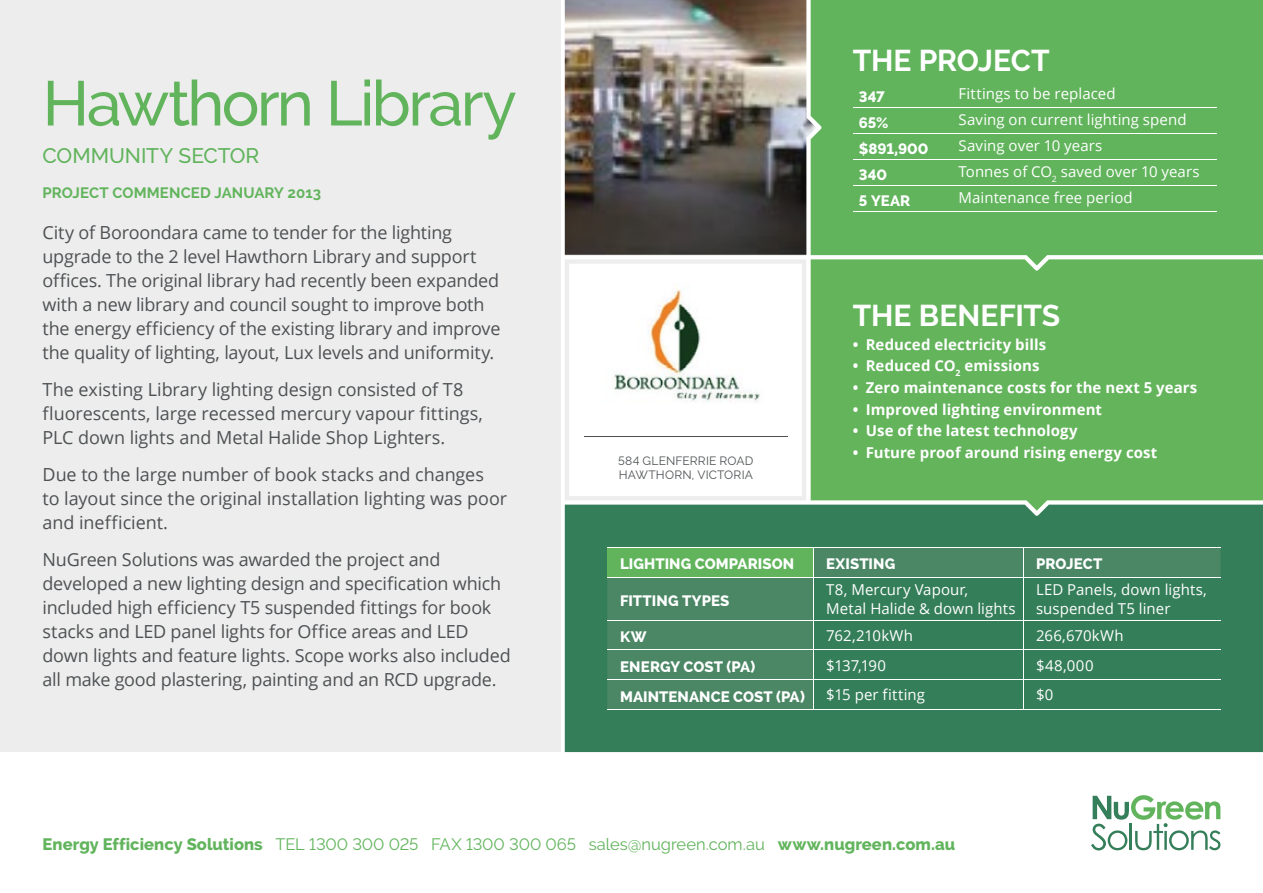
<style>
.page{position:relative;width:1263px;height:893px;background:#fff}
.page>*{position:absolute;margin:0;border:0;box-sizing:border-box;transform-origin:0 0}
.t1{font:500 63px "Raleway";letter-spacing:-.04em;color:#61b45c}
.t2{font:700 30px "Raleway";letter-spacing:-.01em;color:#fff}
.t3{font:500 21px "Raleway";color:#61b45c}
.t4{font:18px/24px "Open Sans";letter-spacing:-.01em;color:#4e5153}
.t5{font:16.5px "Raleway";letter-spacing:-.005em;color:#61b45c}
.t6{font:15px/19.5px "Open Sans";letter-spacing:.005em;color:#fff}
.t7{font:700 15px "Open Sans";letter-spacing:.005em;color:#fff}
.t8{font:800 15px "Raleway";letter-spacing:.005em;color:#fff}
.t9{font:700 15px "Raleway";letter-spacing:.005em;color:#61b45c}
.t10{font:12px/14.4px "Raleway";letter-spacing:.01em;color:#4e5153}
.s1{font-weight:800}
</style>
<div class="page">
<div style="left:565px;top:505px;width:698px;height:247px;background:#347e59"></div>
<div style="left:0;top:0;width:561px;height:752px;background:#ededed"></div>
<img style="left:565px;top:0;width:246px;height:255px">
<svg style="left:565px;top:259px;width:241px;height:241px"></svg>
<div style="left:811px;top:0;width:452px;height:259px;background:#61b45c"></div>
<div style="left:811px;top:259px;width:452px;height:252px;background:#63b45b"></div>
<hr style="left:584px;top:436px;width:204px;height:1px;background:#4e5153">
<svg style="left:607px;top:548px;width:613px;height:161px;fill:#347e59"></svg>
<hr style="left:813px;top:577px;width:210px;height:1px;background:#fff">
<hr style="left:1023px;top:577px;width:197px;height:1px;background:#fff">
<hr style="left:607px;top:620px;width:206px;height:1px;background:#fff">
<hr style="left:813px;top:620px;width:210px;height:1px;background:#fff">
<hr style="left:1023px;top:620px;width:197px;height:1px;background:#fff">
<hr style="left:607px;top:650px;width:206px;height:1px;background:#fff">
<hr style="left:813px;top:650px;width:210px;height:1px;background:#fff">
<hr style="left:1023px;top:650px;width:197px;height:1px;background:#fff">
<hr style="left:607px;top:679px;width:206px;height:1px;background:#fff">
<hr style="left:813px;top:679px;width:210px;height:1px;background:#fff">
<hr style="left:1023px;top:679px;width:197px;height:1px;background:#fff">
<hr style="left:607px;top:709px;width:206px;height:1px;background:#fff">
<hr style="left:813px;top:709px;width:210px;height:1px;background:#fff">
<hr style="left:1023px;top:709px;width:197px;height:1px;background:#fff">
<hr style="left:607px;top:577px;width:206px;height:1px;background:#fff">
<svg style="left:813px;top:548px;width:1px;height:29px"></svg>
<svg style="left:1023px;top:548px;width:1px;height:29px"></svg>
<hr style="left:813px;top:577px;width:1px;height:43px;background:#fff">
<hr style="left:1023px;top:577px;width:1px;height:43px;background:#fff">
<hr style="left:813px;top:620px;width:1px;height:30px;background:#fff">
<hr style="left:1023px;top:620px;width:1px;height:30px;background:#fff">
<svg style="left:813px;top:651px;width:1px;height:58px"></svg>
<svg style="left:1023px;top:651px;width:1px;height:58px"></svg>
<hr style="left:607px;top:547px;width:206px;height:1px;background:#fff">
<hr style="left:813px;top:547px;width:210px;height:1px;background:#fff">
<hr style="left:1023px;top:547px;width:197px;height:1px;background:#fff">
<hr style="left:853px;top:107px;width:99px;height:1px;background:#fff">
<hr style="left:952px;top:107px;width:265px;height:1px;background:#fff">
<hr style="left:853px;top:133px;width:99px;height:1px;background:#fff">
<hr style="left:952px;top:133px;width:265px;height:1px;background:#fff">
<hr style="left:853px;top:160px;width:99px;height:1px;background:#fff">
<hr style="left:952px;top:160px;width:265px;height:1px;background:#fff">
<hr style="left:853px;top:186px;width:99px;height:1px;background:#fff">
<hr style="left:952px;top:186px;width:265px;height:1px;background:#fff">
<hr style="left:853px;top:212px;width:99px;height:1px;background:#fff">
<hr style="left:952px;top:212px;width:265px;height:1px;background:#fff">
<svg style="left:1091px;top:795px;width:129px;height:55px"></svg>
<h1 class="t1" style="left:43px;top:67px;width:476px">Hawthorn Library</h1>
<p class="t3" style="left:43px;top:144px;width:218px">COMMUNITY SECTOR</p>
<p class="t9" style="left:43px;top:185px;width:280px">PROJECT COMMENCED JANUARY 2013</p>
<p class="t4" style="left:43px;top:220px;width:459px">City of Boroondara came to tender for the lighting upgrade to the 2 level Hawthorn Library and support offices. The original library had recently been expanded with a new library and council sought to improve both the energy efficiency of the existing library and improve the quality of lighting, layout, Lux levels and uniformity.</p>
<p class="t4" style="left:43px;top:377px;width:442px">The existing Library lighting design consisted of T8 fluorescents, large recessed mercury vapour fittings,<br>PLC down lights and Metal Halide Shop Lighters.</p>
<p class="t4" style="left:43px;top:462px;width:466px">Due to the large number of book stacks and changes<br>to layout since the original installation lighting was poor and inefficient.</p>
<p class="t4" style="left:43px;top:547px;width:470px">NuGreen Solutions was awarded the project and developed a new lighting design and specification which included high efficiency T5 suspended fittings for book stacks and LED panel lights for Office areas and LED down lights and feature lights. Scope works also included all make good plastering, painting and an RCD upgrade.</p>
<p class="t10" style="left:618px;top:453px;width:137px">584 GLENFERRIE ROAD<br>HAWTHORN, VICTORIA</p>
<h2 class="t2" style="left:853px;top:44px;width:198px">THE PROJECT</h2>
<p class="t8" style="left:859px;top:88px;width:27px">347</p>
<p class="t6" style="left:958px;top:83px;width:159px">Fittings to be replaced</p>
<p class="t8" style="left:859px;top:114px;width:31px">65%</p>
<p class="t6" style="left:958px;top:109px;width:229px">Saving on current lighting spend</p>
<p class="t8" style="left:859px;top:140px;width:71px">$891,900</p>
<p class="t6" style="left:958px;top:136px;width:145px">Saving over 10 years</p>
<p class="t8" style="left:859px;top:166px;width:30px">340</p>
<p class="t6" style="left:958px;top:162px;width:243px">Tonnes of CO<sub>2</sub> saved over 10 years</p>
<p class="t8" style="left:859px;top:192px;width:53px">5 YEAR</p>
<p class="t6" style="left:958px;top:188px;width:176px">Maintenance free period</p>
<h2 class="t2" style="left:853px;top:298px;width:209px">THE BENEFITS</h2>
<p class="t7" style="left:853px;top:334px;width:195px">• Reduced electricity bills</p>
<p class="t7" style="left:853px;top:355px;width:188px">• Reduced CO<sub>2</sub> emissions</p>
<p class="t7" style="left:853px;top:377px;width:346px">• Zero maintenance costs for the next 5 years</p>
<p class="t7" style="left:853px;top:399px;width:251px">• Improved lighting environment</p>
<p class="t7" style="left:853px;top:420px;width:226px">• Use of the latest technology</p>
<p class="t7" style="left:853px;top:442px;width:306px">• Future proof around rising energy cost</p>
<p class="t8" style="left:620px;top:556px;width:176px">LIGHTING COMPARISON</p>
<p class="t8" style="left:826px;top:556px;width:71px">EXISTING</p>
<p class="t8" style="left:1036px;top:556px;width:68px">PROJECT</p>
<p class="t8" style="left:620px;top:592px;width:111px">FITTING TYPES</p>
<p class="t6" style="left:826px;top:579px;width:191px">T8, Mercury Vapour,<br>Metal Halide &amp; down lights</p>
<p class="t6" style="left:1036px;top:579px;width:172px">LED Panels, down lights, suspended T5 liner</p>
<p class="t8" style="left:620px;top:628px;width:28px">KW</p>
<p class="t6" style="left:826px;top:625px;width:88px">762,210kWh</p>
<p class="t6" style="left:1036px;top:625px;width:89px">266,670kWh</p>
<p class="t8" style="left:620px;top:658px;width:137px">ENERGY COST (PA)</p>
<p class="t6" style="left:826px;top:655px;width:61px">$137,190</p>
<p class="t6" style="left:1036px;top:655px;width:59px">$48,000</p>
<p class="t8" style="left:620px;top:688px;width:186px">MAINTENANCE COST (PA)</p>
<p class="t6" style="left:826px;top:685px;width:100px">$15 per fitting</p>
<p class="t6" style="left:1036px;top:685px;width:19px">$0</p>
<p class="t5" style="left:43px;top:835px;width:914px"><span class="s1">Energy Efficiency Solutions</span> TEL 1300 300 025 FAX 1300 300 065 sales@nugreen.com.au <span class="s1">www.nugreen.com.au</span></p>
</div>
